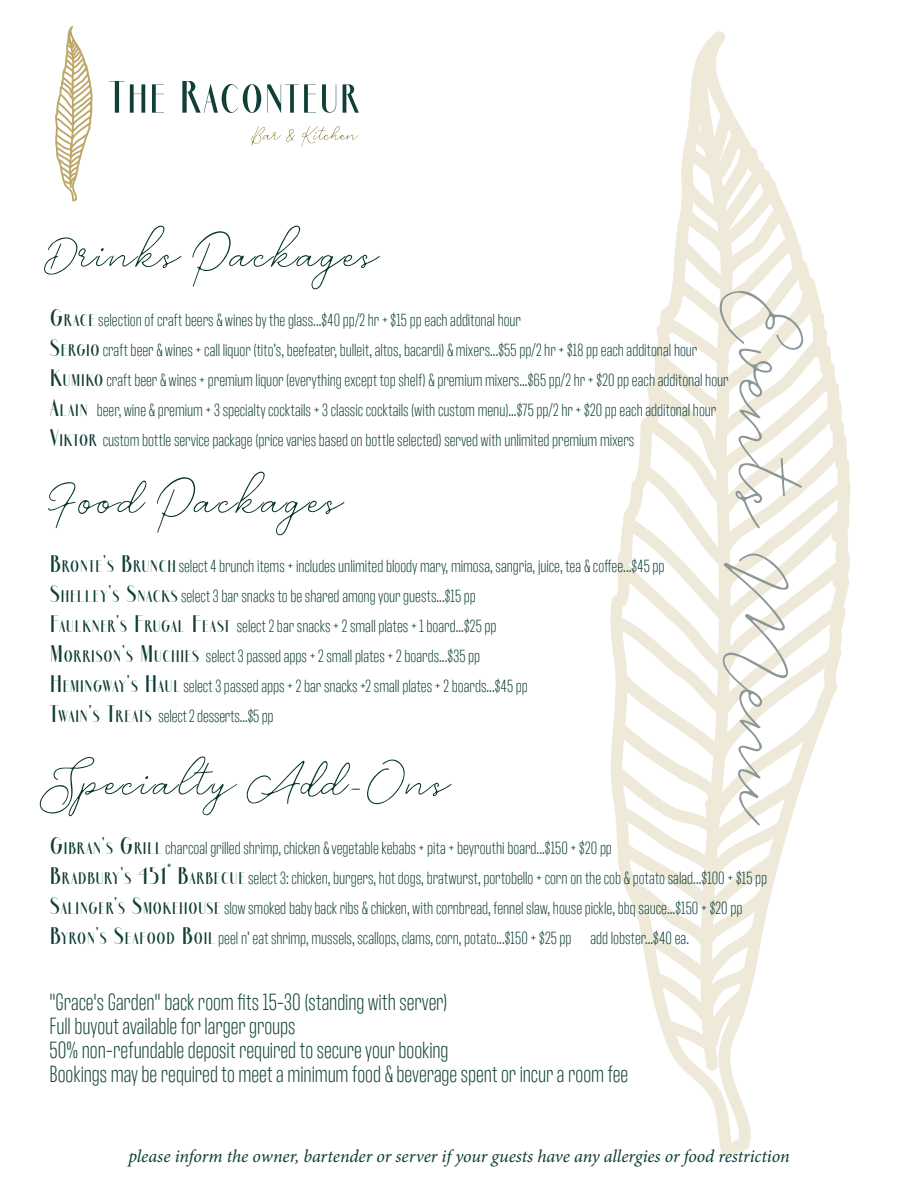
<style>
.page{position:relative;width:918px;height:1188px;background:#fff}
.page>*{position:absolute;margin:0;border:0;box-sizing:border-box;transform-origin:0 0}
.t1{font:108px "Airwaves Script One";color:#8b9794}
.List{font:54px "Airwaves Script One";letter-spacing:.025em;color:#063522}
.List-2{font:300 24px "Antarctican Headline";color:#0e3e36}
.List-3{font:300 18px "Antarctican Headline";color:#0e3e36}
.t2{font:italic 18px "Minion Pro";letter-spacing:-.005em;color:#0e3e36}
.s1{font-family:"Marbre Sans";font-weight:700;font-size:21px}
.s2{font-family:"Marbre Sans";font-weight:700;font-size:14.7px}
</style>
<div class="page">
<svg style="left:610px;top:31px;width:241px;height:1125px"></svg>
<svg style="left:55px;top:26px;width:38px;height:175px"></svg>
<svg style="left:109px;top:81px;width:250px;height:32px"></svg>
<svg style="left:251px;top:126px;width:108px;height:20px"></svg>
<p class="List" style="left:50px;top:216px;width:331px">Drinks Packages</p>
<p class="List-3" style="left:50px;top:308px;width:473px"><span class="s1">G</span><span class="s2">RACE</span> selection of craft beers &amp; wines by the glass...$40 pp/2 hr + $15 pp each additonal hour</p>
<p class="List-3" style="left:50px;top:338px;width:649px"><span class="s1">S</span><span class="s2">ERGIO</span> craft beer &amp; wines + call liquor (tito’s, beefeater, bulleit, altos, bacardi) &amp; mixers...$55 pp/2 hr + $18 pp each additonal hour</p>
<p class="List-3" style="left:50px;top:368px;width:681px"><span class="s1">K</span><span class="s2">UMIKO</span> craft beer &amp; wines + premium liquor (everything except top shelf) &amp; premium mixers...$65 pp/2 hr + $20 pp each additonal hour</p>
<p class="List-3" style="left:50px;top:398px;width:668px"><span class="s1">A</span><span class="s2">LAIN</span> beer, wine &amp; premium + 3 specialty cocktails + 3 classic cocktails (with custom menu)...$75 pp/2 hr + $20 pp each additonal hour</p>
<p class="List-3" style="left:50px;top:428px;width:586px"><span class="s1">V</span><span class="s2">IKTOR</span> custom bottle service package (price varies based on bottle selected) served with unlimited premium mixers</p>
<p class="List" style="left:50px;top:462px;width:296px">Food Packages</p>
<p class="List-3" style="left:50px;top:554px;width:617px"><span class="s1">B</span><span class="s2">RONTE</span><span class="s1">'</span><span class="s2">S</span> <span class="s1">B</span><span class="s2">RUNCH</span> select 4 brunch items + includes unlimited bloody mary, mimosa, sangria, juice, tea &amp; coffee...$45 pp</p>
<p class="List-3" style="left:50px;top:584px;width:428px"><span class="s1">S</span><span class="s2">HELLEY</span><span class="s1">'</span><span class="s2">S</span> <span class="s1">S</span><span class="s2">NACKS</span> select 3 bar snacks to be shared among your guests...$15 pp</p>
<p class="List-3" style="left:50px;top:614px;width:449px"><span class="s1">F</span><span class="s2">AULKNER</span><span class="s1">'</span><span class="s2">S</span> <span class="s1">F</span><span class="s2">RUGAL</span> <span class="s1">F</span><span class="s2">EAST</span> select 2 bar snacks + 2 small plates + 1 board...$25 pp</p>
<p class="List-3" style="left:50px;top:644px;width:432px"><span class="s1">M</span> <span class="s2">ORRISON</span><span class="s1">'</span><span class="s2">S</span> <span class="s1">M</span> <span class="s2">UCHIES</span> select 3 passed apps + 2 small plates + 2 boards...$35 pp</p>
<p class="List-3" style="left:50px;top:674px;width:480px"><span class="s1">H</span> <span class="s2">EMINGWAY</span><span class="s1">'</span><span class="s2">S</span> <span class="s1">H</span> <span class="s2">AUL</span> select 3 passed apps + 2 bar snacks +2 small plates + 2 boards...$45 pp</p>
<p class="List-3" style="left:50px;top:704px;width:226px"><span class="s1">T</span><span class="s2">WAIN</span><span class="s1">'</span><span class="s2">S</span> <span class="s1">T</span><span class="s2">REATS</span> select 2 desserts...$5 pp</p>
<p class="List" style="left:50px;top:744px;width:403px">Specialty Add-Ons</p>
<p class="List-3" style="left:50px;top:836px;width:564px"><span class="s1">G</span><span class="s2">IBRAN</span><span class="s1">'</span><span class="s2">S</span> <span class="s1">G</span><span class="s2">RILL</span> charcoal grilled shrimp, chicken &amp; vegetable kebabs + pita + beyrouthi board...$150 + $20 pp</p>
<p class="List-3" style="left:50px;top:866px;width:719px"><span class="s1">B</span><span class="s2">RADB URY</span><span class="s1">'</span><span class="s2">S</span> <span class="s1">451</span><span class="s1">˚</span> <span class="s1">B</span><span class="s2">ARBECUE</span> select 3: chicken, burgers, hot dogs, bratwurst, portobello + corn on the cob &amp; potato salad...$100 + $15 pp</p>
<p class="List-3" style="left:50px;top:896px;width:694px"><span class="s1">S</span><span class="s2">ALINGER</span><span class="s1">'</span><span class="s2">S</span> <span class="s1">S</span><span class="s2">MOKEHOUSE</span> slow smoked baby back ribs &amp; chicken, with cornbread, fennel slaw, house pickle, bbq sauce...$150 + $20 pp</p>
<p class="List-3" style="left:50px;top:926px;width:641px"><span class="s1">B</span><span class="s2">YRON</span><span class="s1">'</span><span class="s2">S</span> <span class="s1">S</span><span class="s2">EAFOOD</span> <span class="s1">B</span><span class="s2">OIL</span> peel n’ eat shrimp, mussels, scallops, clams, corn, potato...$150 + $25 pp add lobster...$40 ea.</p>
<p class="t1" style="left:839px;top:298px;width:536px;rotate:90deg">Events Menu</p>
<p class="List-2" style="left:50px;top:986px;width:400px">"Grace's Garden" back room fits 15-30 (standing with server)</p>
<p class="List-2" style="left:50px;top:1010px;width:247px">Full buyout available for larger groups</p>
<p class="List-2" style="left:50px;top:1034px;width:401px">50% non-refundable deposit required to secure your booking</p>
<p class="List-2" style="left:50px;top:1058px;width:580px">Bookings may be required to meet a minimum food &amp; beverage spent or incur a room fee</p>
<p class="t2" style="left:128px;top:1144px;width:663px">please inform the owner, bartender or server if your guests have any allergies or food restriction</p>
</div>
